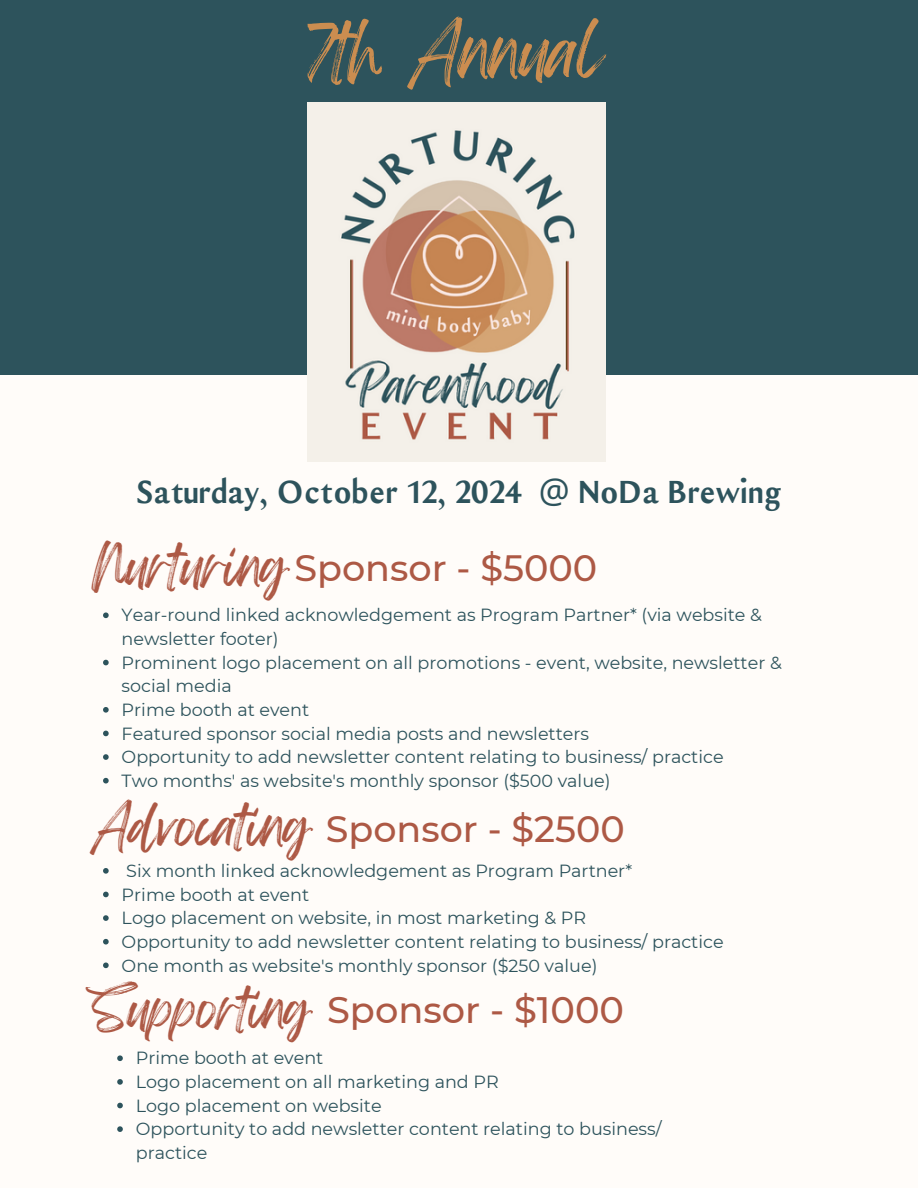
<style>
.page{position:relative;width:918px;height:1188px;background:#fffcf9}
.page>*{position:absolute;margin:0;border:0;box-sizing:border-box;transform-origin:0 0}
.t1{font:62.7px "Feeling Passionate";color:#cb8d50}
.t2{font:47.7px "Feeling Passionate";color:#ad5945}
.t3{font:46.5px "Feeling Passionate";color:#ad5945}
.t4{font:500 36.75px "Montserrat";color:#ad5945}
.t5{font:500 36.6px "Montserrat";color:#ad5945}
.t6{font:500 36.45px "Montserrat";color:#ad5945}
.t7{font:700 34.5px "Maleah";color:#2d535c}
.t8{font:17.55px/23.7px "Montserrat";color:#2d535c}
.s1{font-family:"Noto Sans";font-weight:400}
</style>
<div class="page">
<div style="left:0;top:306px;width:918px;height:68px;background:#2d535c"></div>
<div style="left:0;top:0;width:918px;height:322px;background:#2d535c"></div>
<svg style="left:103px;top:612px;width:6px;height:6px"></svg>
<svg style="left:103px;top:660px;width:6px;height:5px"></svg>
<svg style="left:103px;top:707px;width:6px;height:6px"></svg>
<svg style="left:103px;top:731px;width:6px;height:5px"></svg>
<svg style="left:103px;top:754px;width:6px;height:6px"></svg>
<svg style="left:103px;top:778px;width:6px;height:5px"></svg>
<svg style="left:103px;top:868px;width:6px;height:6px"></svg>
<svg style="left:103px;top:892px;width:6px;height:5px"></svg>
<svg style="left:103px;top:915px;width:6px;height:6px"></svg>
<svg style="left:103px;top:939px;width:6px;height:6px"></svg>
<svg style="left:103px;top:963px;width:6px;height:5px"></svg>
<svg style="left:117px;top:1055px;width:6px;height:6px"></svg>
<svg style="left:117px;top:1079px;width:6px;height:6px"></svg>
<svg style="left:117px;top:1103px;width:6px;height:5px"></svg>
<svg style="left:117px;top:1126px;width:6px;height:6px"></svg>
<img style="left:307px;top:103px;width:298px;height:358px">
<h2 class="t1" style="left:307px;top:1px;width:298px">7th Annual</h2>
<h1 class="t7" style="left:136px;top:471px;width:648px">Saturday, October 12, 2024 <span class="s1">@</span> NoDa Brewing</h1>
<p class="t5" style="left:294px;top:545px;width:304px">Sponsor - $5000</p>
<h3 class="t2" style="left:92px;top:527px;width:197px">Nurturing</h3>
<h2 class="t8" style="left:122px;top:603px;width:642px">Year-round linked acknowledgement as Program Partner* (via website &amp; newsletter footer)</h2>
<h3 class="t8" style="left:122px;top:651px;width:662px">Prominent logo placement on all promotions - event, website, newsletter &amp; social media</h3>
<p class="t8" style="left:122px;top:698px;width:189px">Prime booth at event</p>
<p class="t8" style="left:122px;top:721px;width:469px">Featured sponsor social media posts and newsletters</p>
<p class="t8" style="left:122px;top:745px;width:604px">Opportunity to add newsletter content relating to business/ practice</p>
<p class="t8" style="left:122px;top:769px;width:490px">Two months' as website's monthly sponsor ($500 value)</p>
<p class="t2" style="left:92px;top:787px;width:220px">Advocating</p>
<p class="t6" style="left:326px;top:806px;width:300px">Sponsor - $2500</p>
<p class="t8" style="left:126px;top:859px;width:507px">Six month linked acknowledgement as Program Partner*</p>
<p class="t8" style="left:122px;top:883px;width:189px">Prime booth at event</p>
<h2 class="t8" style="left:122px;top:906px;width:466px">Logo placement on website, in most marketing &amp; PR</h2>
<h3 class="t8" style="left:122px;top:930px;width:604px">Opportunity to add newsletter content relating to business/ practice</h3>
<p class="t8" style="left:122px;top:953px;width:477px">One month as website's monthly sponsor ($250 value)</p>
<p class="t3" style="left:92px;top:972px;width:220px">Supporting</p>
<h3 class="t4" style="left:327px;top:988px;width:298px">Sponsor - $1000</h3>
<p class="t8" style="left:136px;top:1046px;width:189px">Prime booth at event</p>
<p class="t8" style="left:136px;top:1070px;width:364px">Logo placement on all marketing and PR</p>
<p class="t8" style="left:136px;top:1094px;width:247px">Logo placement on website</p>
<p class="t8" style="left:136px;top:1117px;width:527px">Opportunity to add newsletter content relating to business/ practice</p>
</div>
